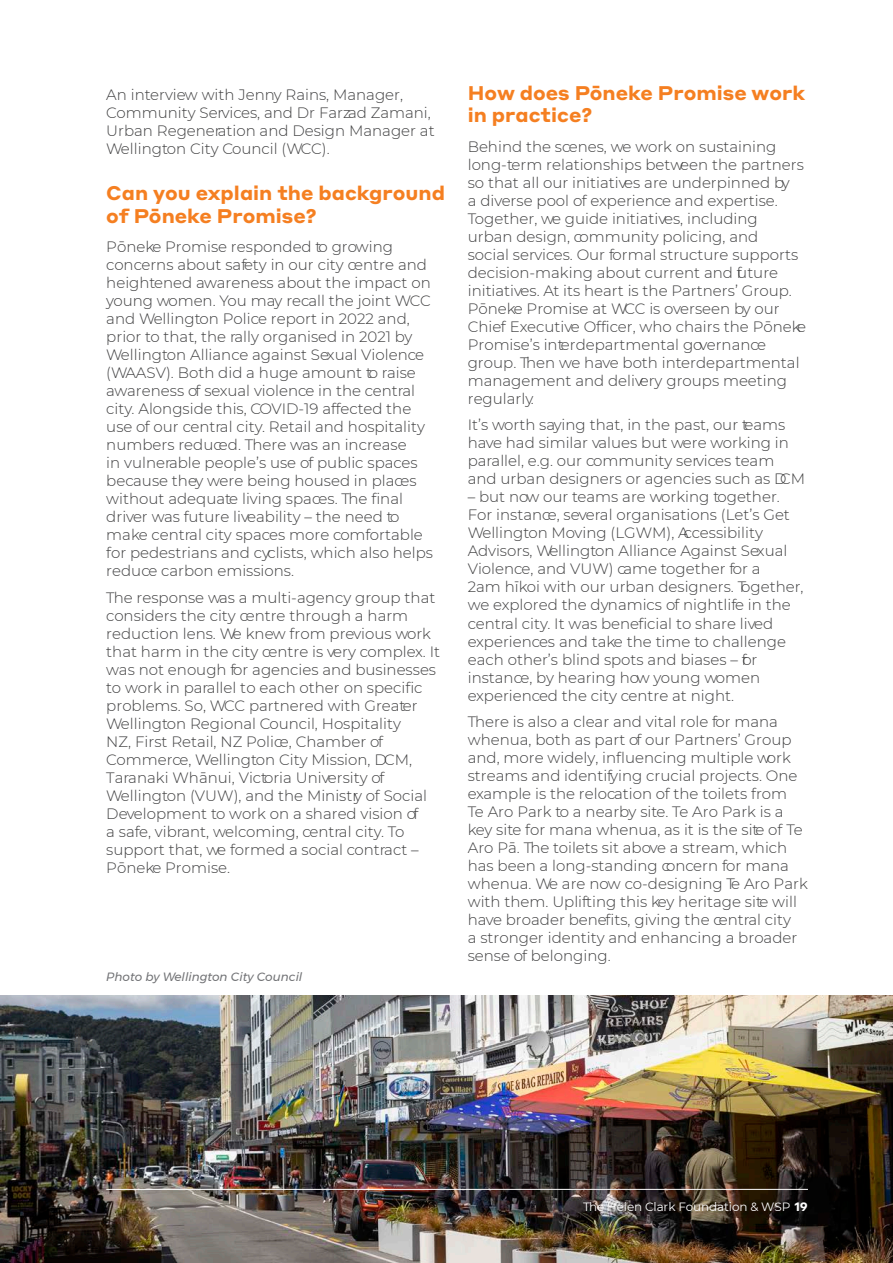
<style>
.page{position:relative;width:893px;height:1263px;background:#fff}
.page>*{position:absolute;margin:0;border:0;box-sizing:border-box;transform-origin:0 0}
.Subheading_-_orange{font:700 19.5px/22.5px "Styrene A";color:#f57f21}
.Body_Text_01{font:300 15px/18px "Montserrat";color:#3e3e3f}
.Subheading_-_orange-2{font:300 15px/18px "Montserrat";color:#3e3e3f}
.t1{font:12px "Montserrat";letter-spacing:-.01em;color:#fff}
.Publication_Info_01{font:italic 12px "Montserrat";color:#727376}
.s1{font-family:"Styrene A";font-weight:700}
</style>
<div class="page">
<hr style="left:0;top:0;width:1px;height:1263px;background:#f57f21">
<img style="left:0;top:995px;width:893px;height:268px">
<hr style="left:106px;top:1189px;width:702px;height:1px;background:#fff">
<p class="Subheading_-_orange-2" style="left:106px;top:85px;width:330px">An interview with Jenny Rains, Manager, Community Services, and Dr Farzad Zamani, Urban Regeneration and Design Manager at Wellington City Council (WCC).</p>
<p class="Subheading_-_orange" style="left:106px;top:180px;width:340px">Can you explain the background of Pōneke Promise?</p>
<p class="Body_Text_01" style="left:106px;top:237px;width:328px">Pōneke Promise responded to growing concerns about safety in our city centre and heightened awareness about the impact on young women. You may recall the joint WCC and Wellington Police report in 2022 and, prior to that, the rally organised in 2021 by Wellington Alliance against Sexual Violence (WAASV). Both did a huge amount to raise awareness of sexual violence in the central city. Alongside this, COVID-19 affected the use of our central city. Retail and hospitality numbers reduced. There was an increase<br>in vulnerable people’s use of public spaces because they were being housed in places without adequate living spaces. The final driver was future liveability – the need to make central city spaces more comfortable for pedestrians and cyclists, which also helps reduce carbon emissions.</p>
<p class="Body_Text_01" style="left:106px;top:588px;width:335px">The response was a multi-agency group that considers the city centre through a harm reduction lens. We knew from previous work that harm in the city centre is very complex. It was not enough for agencies and businesses to work in parallel to each other on specific problems. So, WCC partnered with Greater Wellington Regional Council, Hospitality<br>NZ, First Retail, NZ Police, Chamber of Commerce, Wellington City Mission, DCM, Taranaki Whānui, Victoria University of Wellington (VUW), and the Ministry of Social Development to work on a shared vision of<br>a safe, vibrant, welcoming, central city. To support that, we formed a social contract – Pōneke Promise.</p>
<p class="Publication_Info_01" style="left:106px;top:967px;width:198px">Photo by Wellington City Council</p>
<p class="Subheading_-_orange" style="left:468px;top:80px;width:339px">How does Pōneke Promise work in practice?</p>
<p class="Body_Text_01" style="left:468px;top:137px;width:340px">Behind the scenes, we work on sustaining long-term relationships between the partners so that all our initiatives are underpinned by<br>a diverse pool of experience and expertise.<br>Together, we guide initiatives, including urban design, community policing, and<br>social services. Our formal structure supports decision-making about current and future initiatives. At its heart is the Partners’ Group.<br>Pōneke Promise at WCC is overseen by our Chief Executive Officer, who chairs the Pōneke Promise’s interdepartmental governance group. Then we have both interdepartmental management and delivery groups meeting regularly.</p>
<p class="Body_Text_01" style="left:468px;top:416px;width:339px">It’s worth saying that, in the past, our teams have had similar values but were working in parallel, e.g. our community services team and urban designers or agencies such as DCM</p>
<p class="Body_Text_01" style="left:468px;top:488px;width:337px">– but now our teams are working together.<br>For instance, several organisations (Let’s Get Wellington Moving (LGWM), Accessibility Advisors, Wellington Alliance Against Sexual Violence, and VUW) came together for a<br>2am hīkoi with our urban designers. Together, we explored the dynamics of nightlife in the central city. It was beneficial to share lived experiences and take the time to challenge each other’s blind spots and biases – for instance, by hearing how young women experienced the city centre at night.</p>
<p class="Body_Text_01" style="left:468px;top:712px;width:342px">There is also a clear and vital role for mana whenua, both as part of our Partners’ Group and, more widely, influencing multiple work streams and identifying crucial projects. One example is the relocation of the toilets from<br>Te Aro Park to a nearby site. Te Aro Park is a key site for mana whenua, as it is the site of Te Aro Pā. The toilets sit above a stream, which has been a long-standing concern for mana whenua. We are now co-designing Te Aro Park with them. Uplifting this key heritage site will have broader benefits, giving the central city<br>a stronger identity and enhancing a broader sense of belonging.</p>
<p class="t1" style="left:583px;top:1198px;width:226px">The Helen Clark Foundation &amp; WSP <span class="s1">19</span></p>
</div>
